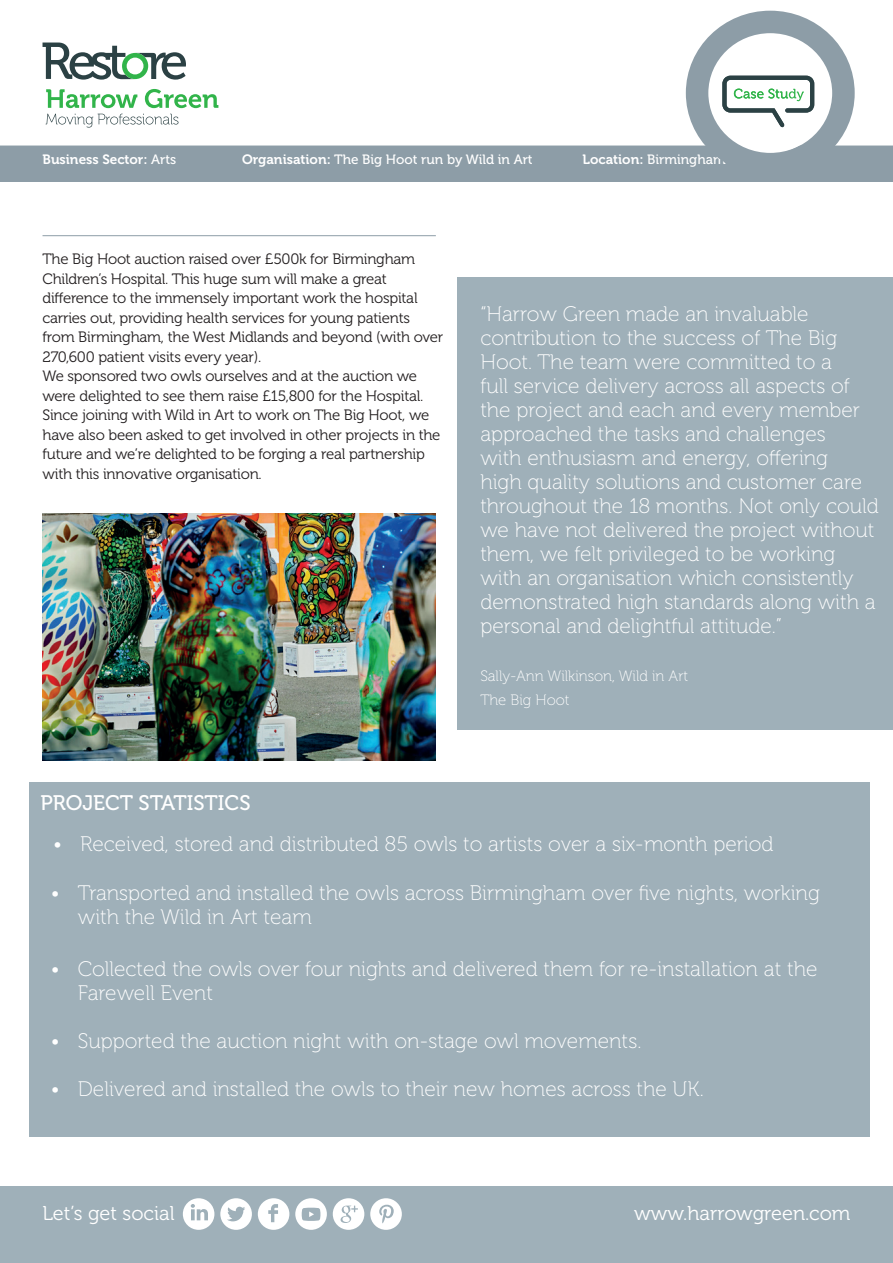
<style>
.page{position:relative;width:893px;height:1263px;background:#fff}
.page>*{position:absolute;margin:0;border:0;box-sizing:border-box;transform-origin:0 0}
.t1{font:21px/24px "Museo 100";color:#fff}
.t2{font:21px "Museo 500";color:#fff}
.t3{font:19.95px "Museo 300";color:#fff}
.t4{font:15px/19.5px "Museo 300";letter-spacing:-.015em;color:#231f20}
.t5{font:15px/24px "Museo 100";color:#fff}
.t6{font:13.5px "Museo 500";color:#fff}
.t7{font:13.5px "Museo 700";color:#fff}
.s1{font-family:"Museo 500"}
.s2{font-family:"Museo 700"}
</style>
<div class="page">
<div style="left:0;top:146px;width:893px;height:36px;background:#8d9da7"></div>
<svg style="left:46px;top:89px;width:91px;height:19px"></svg>
<svg style="left:145px;top:89px;width:73px;height:19px"></svg>
<svg style="left:46px;top:114px;width:132px;height:14px"></svg>
<svg style="left:43px;top:43px;width:143px;height:37px"></svg>
<hr style="left:43px;top:235px;width:393px;height:1px;background:#8d9da7">
<div style="left:458px;top:277px;width:435px;height:453px;background:#9fb0b9"></div>
<div style="left:710px;top:35px;width:119px;height:119px;background:#fff;border-radius:50%"></div>
<div style="left:686px;top:11px;width:169px;height:164px;border:22px solid #8d9da7;border-radius:50%"></div>
<svg style="left:722px;top:76px;width:92px;height:52px"></svg>
<div style="left:0;top:1186px;width:893px;height:77px;background:#9fb0b9"></div>
<svg style="left:258px;top:1198px;width:31px;height:32px"></svg>
<svg style="left:183px;top:1198px;width:31px;height:32px"></svg>
<svg style="left:220px;top:1198px;width:32px;height:32px"></svg>
<svg style="left:333px;top:1198px;width:31px;height:32px"></svg>
<svg style="left:370px;top:1198px;width:32px;height:32px"></svg>
<svg style="left:295px;top:1198px;width:32px;height:32px"></svg>
<div style="left:29px;top:782px;width:841px;height:354px;background:#9fb0b9"></div>
<img style="left:43px;top:514px;width:393px;height:246px">
<p class="t7" style="left:43px;top:152px;width:135px">Business Sector: <span class="s1">Arts</span></p>
<p class="t6" style="left:242px;top:152px;width:292px"><span class="s2">Organisation:</span> The Big Hoot run by Wild in Art</p>
<p class="t6" style="left:583px;top:152px;width:145px"><span class="s2">Location:</span> Birmingham</p>
<p class="t4" style="left:43px;top:250px;width:402px">The Big Hoot auction raised over £500k for Birmingham Children’s Hospital. This huge sum will make a great difference to the immensely important work the hospital carries out, providing health services for young patients from Birmingham, the West Midlands and beyond (with over 270,600 patient visits every year).<br>We sponsored two owls ourselves and at the auction we were delighted to see them raise £15,800 for the Hospital.<br>Since joining with Wild in Art to work on The Big Hoot, we have also been asked to get involved in other projects in the future and we’re delighted to be forging a real partnership with this innovative organisation.</p>
<p class="t1" style="left:480px;top:303px;width:400px">“Harrow Green made an invaluable contribution to the success of The Big Hoot. The team were committed to a<br>full service delivery across all aspects of the project and each and every member approached the tasks and challenges<br>with enthusiasm and energy, offering<br>high quality solutions and customer care throughout the 18 months. Not only could we have not delivered the project without them, we felt privileged to be working with an organisation which consistently demonstrated high standards along with a personal and delightful attitude.”</p>
<p class="t5" style="left:480px;top:664px;width:209px">Sally-Ann Wilkinson, Wild in Art<br>The Big Hoot</p>
<p class="t2" style="left:40px;top:791px;width:212px">PROJECT STATISTICS</p>
<p class="t1" style="left:53px;top:833px;width:722px">• Received, stored and distributed 85 owls to artists over a six-month period</p>
<p class="t1" style="left:78px;top:881px;width:743px;text-indent:-27px">• Transported and installed the owls across Birmingham over five nights, working with the Wild in Art team</p>
<p class="t1" style="left:78px;top:957px;width:741px;text-indent:-27px">• Collected the owls over four nights and delivered them for re-installation at the<br>Farewell Event</p>
<p class="t1" style="left:51px;top:1029px;width:592px">• Supported the auction night with on-stage owl movements.</p>
<p class="t1" style="left:51px;top:1077px;width:655px">• Delivered and installed the owls to their new homes across the UK.</p>
<p class="t3" style="left:43px;top:1202px;width:134px">Let’s get social</p>
<p class="t3" style="left:634px;top:1202px;width:218px">www.harrowgreen.com</p>
</div>
